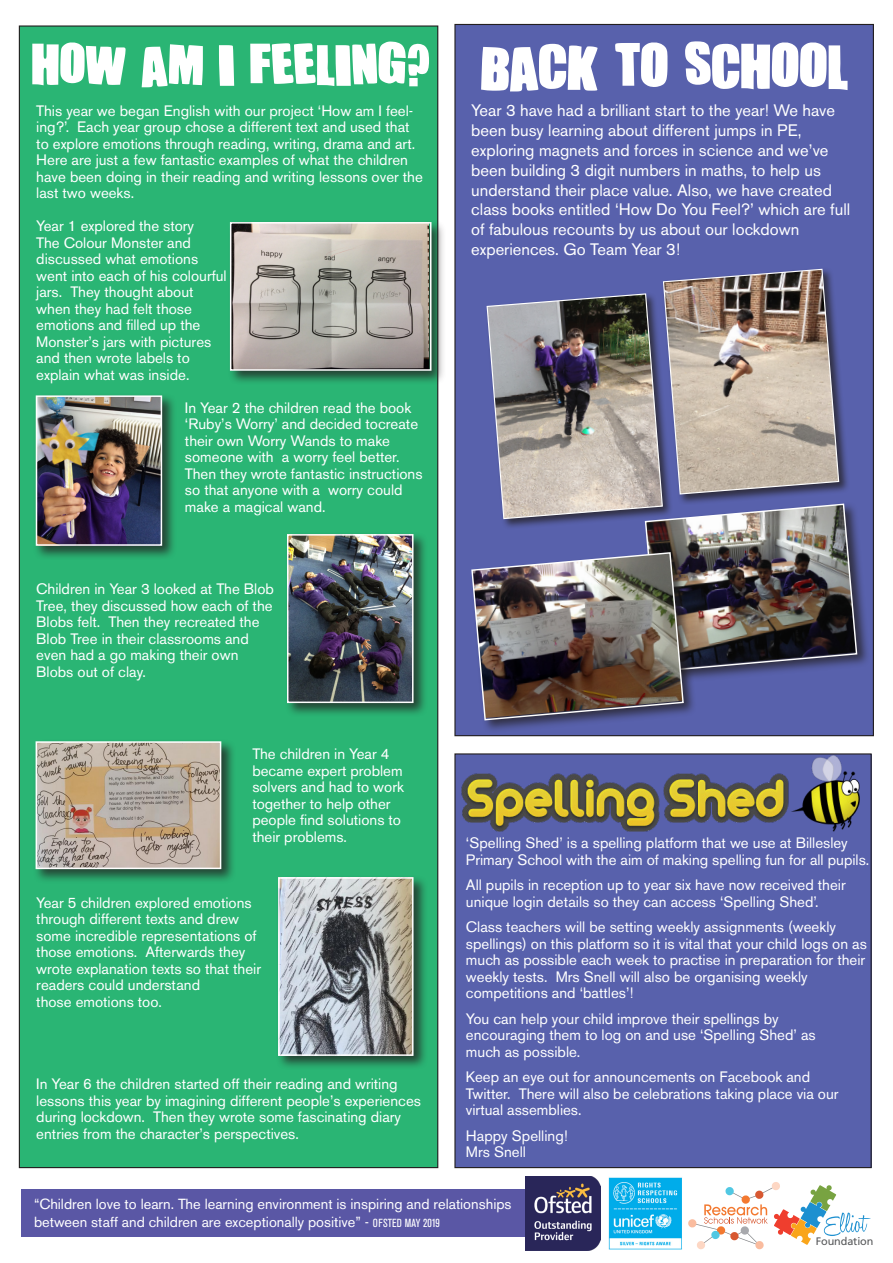
<style>
.page{position:relative;width:893px;height:1263px;background:#fff}
.page>*{position:absolute;margin:0;border:0;box-sizing:border-box;transform-origin:0 0}
.t1{font:70.5px "IMPACTED";letter-spacing:-.01em;color:#fff}
.t2{font:64.5px "IMPACTED";letter-spacing:-.005em;color:#fff}
.t3{font:16.5px/19.8px "Akzidenz Grotesk BE";color:#fff}
.t4{font:15px/16.5px "Akzidenz Grotesk BE";color:#fff}
.t5{font:14.55px/17.4px "Akzidenz Grotesk BE";color:#fff}
.t6{font:10.8px "Frutiger LT Std";letter-spacing:-.01em;color:#57585a}
.s1{font-stretch:condensed;font-size:11.7px}
</style>
<div class="page">
<div style="left:455px;top:754px;width:416px;height:413px;background:#5861ac"></div>
<div style="left:19px;top:26px;width:419px;height:1141px;background:#2ab574"></div>
<div style="left:21px;top:1189px;width:567px;height:48px;background:#5a57a5"></div>
<img style="left:526px;top:1176px;width:74px;height:74px">
<svg style="left:688px;top:1182px;width:183px;height:68px"></svg>
<img style="left:608px;top:1177px;width:74px;height:73px">
<div style="left:455px;top:24px;width:418px;height:712px;background:#5861ac"></div>
<div style="left:643px;top:502px;width:227px;height:183px;background:#231f20;opacity:.75"></div>
<img style="left:462px;top:756px;width:397px;height:75px">
<div style="left:470px;top:551px;width:227px;height:182px;background:#231f20;opacity:.75"></div>
<img style="left:470px;top:268px;width:388px;height:453px">
<div style="left:228px;top:220px;width:218px;height:165px;background:#231f20;opacity:.75"></div>
<img style="left:233px;top:225px;width:195px;height:143px">
<div style="left:230px;top:222px;width:201px;height:149px;border:2px solid #fff"></div>
<div style="left:285px;top:532px;width:143px;height:185px;background:#231f20;opacity:.75"></div>
<img style="left:290px;top:537px;width:120px;height:163px">
<div style="left:287px;top:534px;width:126px;height:169px;border:2px solid #fff"></div>
<div style="left:33px;top:393px;width:144px;height:167px;background:#231f20;opacity:.75"></div>
<img style="left:39px;top:398px;width:120px;height:145px">
<div style="left:36px;top:395px;width:126px;height:151px;border:2px solid #fff"></div>
<div style="left:33px;top:739px;width:203px;height:145px;background:#231f20;opacity:.75"></div>
<img style="left:39px;top:744px;width:179px;height:122px">
<div style="left:36px;top:741px;width:185px;height:128px;border:2px solid #fff"></div>
<div style="left:276px;top:875px;width:152px;height:195px;background:#231f20;opacity:.75"></div>
<img style="left:281px;top:880px;width:129px;height:173px">
<div style="left:278px;top:877px;width:135px;height:179px;border:2px solid #fff"></div>
<h2 class="t2" style="left:31px;top:35px;width:402px">HOW AM I FEELING?</h2>
<p class="t4" style="left:36px;top:102px;width:388px">This year we began English with our project ‘How am I feel&shy;ing?’. Each year group chose a different text and used that to explore emotions through reading, writing, drama and art.<br>Here are just a few fantastic examples of what the children have been doing in their reading and writing lessons over the last two weeks.</p>
<p class="t4" style="left:36px;top:218px;width:192px">Year 1 explored the story<br>The Colour Monster and discussed what emotions went into each of his colourful jars. They thought about when they had felt those emotions and filled up the<br>Monster’s jars with pictures and then wrote labels to explain what was inside.</p>
<p class="t4" style="left:185px;top:399px;width:239px">In Year 2 the children read the book ‘Ruby’s Worry’ and decided tocreate their own Worry Wands to make someone with a worry feel better.<br>Then they wrote fantastic instructions so that anyone with a worry could make a magical wand.</p>
<p class="t4" style="left:36px;top:581px;width:239px">Children in Year 3 looked at The Blob<br>Tree, they discussed how each of the<br>Blobs felt. Then they recreated the<br>Blob Tree in their classrooms and even had a go making their own<br>Blobs out of clay.</p>
<p class="t4" style="left:252px;top:746px;width:153px">The children in Year 4 became expert problem solvers and had to work together to help other people find solutions to their problems.</p>
<p class="t4" style="left:36px;top:894px;width:226px">Year 5 children explored emotions through different texts and drew some incredible representations of those emotions. Afterwards they wrote explanation texts so that their readers could understand<br>those emotions too.</p>
<p class="t4" style="left:36px;top:1076px;width:386px">In Year 6 the children started off their reading and writing lessons this year by imagining different people’s experiences during lockdown. Then they wrote some fascinating diary entries from the character’s perspectives.</p>
<h1 class="t1" style="left:480px;top:34px;width:370px">BACK TO SCHOOL</h1>
<p class="t3" style="left:471px;top:101px;width:380px">Year 3 have had a brilliant start to the year! We have been busy learning about different jumps in PE, exploring magnets and forces in science and we’ve been building 3 digit numbers in maths, to help us understand their place value. Also, we have created class books entitled ‘How Do You Feel?’ which are full of fabulous recounts by us about our lockdown experiences. Go Team Year 3!</p>
<p class="t4" style="left:466px;top:835px;width:405px">‘Spelling Shed’ is a spelling platform that we use at Billesley<br>Primary School with the aim of making spelling fun for all pupils.</p>
<p class="t4" style="left:466px;top:877px;width:381px">All pupils in reception up to year six have now received their unique login details so they can access ‘Spelling Shed’.</p>
<p class="t4" style="left:466px;top:919px;width:402px">Class teachers will be setting weekly assignments (weekly spellings) on this platform so it is vital that your child logs on as much as possible each week to practise in preparation for their weekly tests. Mrs Snell will also be organising weekly competitions and ‘battles’!</p>
<p class="t4" style="left:466px;top:1010px;width:351px">You can help your child improve their spellings by encouraging them to log on and use ‘Spelling Shed’ as much as possible.</p>
<p class="t4" style="left:466px;top:1069px;width:374px">Keep an eye out for announcements on Facebook and<br>Twitter. There will also be celebrations taking place via our virtual assemblies.</p>
<p class="t4" style="left:466px;top:1127px;width:103px">Happy Spelling!<br>Mrs Snell</p>
<p class="t5" style="left:34px;top:1195px;width:479px">“Children love to learn. The learning environment is inspiring and relationships between staff and children are exceptionally positive” - <span class="s1">OFSTED MAY 2019</span></p>
<p class="t6" style="left:816px;top:1235px;width:59px">Foundation</p>
</div>
